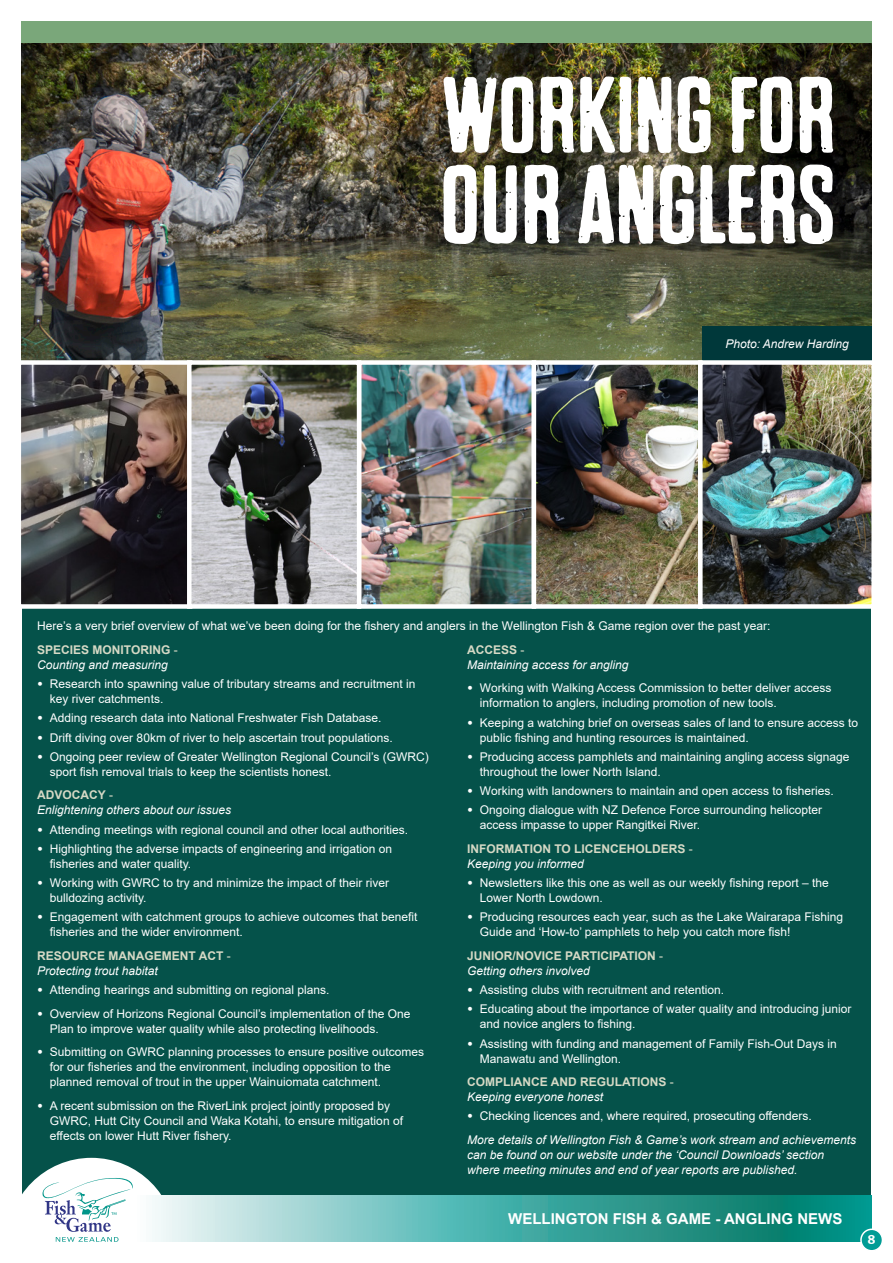
<style>
.page{position:relative;width:893px;height:1263px;background:#fff}
.page>*{position:absolute;margin:0;border:0;box-sizing:border-box;transform-origin:0 0}
.t1{font:112.5px "Dharma Gothic P";color:#fff}
.t2{font:108.75px "Dharma Gothic P";color:#fff}
.t3{font:700 15px "Arial";color:#fff}
.t4{font:13.5px "Meta Bold LF";color:#fff}
.t5{font:12px/15px "Arial";color:#fff}
.photo_quote{font:italic 12px/15px "Arial";color:#fff}
.t6{font:700 12px/15px "Arial";color:#d6d9c5}
.s1{font-weight:700;font-style:normal;color:#d6d9c5}
.s2{font-style:normal;color:#d6d9c5}
.s3{font-weight:900}
.s4{font-weight:400}
.s5{font-weight:400;font-style:italic;color:#fff}
</style>
<div class="page">
<div style="left:22px;top:555px;width:849px;height:655px;background:#05524a"></div>
<img style="left:21px;top:43px;width:851px;height:317px">
<div style="left:703px;top:326px;width:169px;height:34px;background:#00383a"></div>
<img style="left:22px;top:365px;width:849px;height:239px">
<div style="left:357px;top:360px;width:179px;height:249px;border:4px solid #fff"></div>
<div style="left:17px;top:360px;width:175px;height:249px;border:4px solid #fff"></div>
<div style="left:532px;top:360px;width:171px;height:249px;border:4px solid #fff"></div>
<div style="left:698px;top:360px;width:178px;height:249px;border:4px solid #fff"></div>
<div style="left:187px;top:360px;width:174px;height:249px;border:4px solid #fff"></div>
<div style="left:21px;top:21px;width:851px;height:22px;background:#7aa77a"></div>
<svg style="left:171px;top:1196px;width:701px;height:46px;background:#56b0a9"></svg>
<svg style="left:22px;top:1158px;width:149px;height:84px"></svg>
<div style="left:861px;top:1229px;width:21px;height:22px;background:#009c95;border-radius:50%"></div>
<div style="left:860px;top:1228px;width:23px;height:23px;border:2px solid #fff;border-radius:50%"></div>
<p class="t2" style="left:443px;top:59px;width:395px">WORKING FOR</p>
<p class="t1" style="left:440px;top:147px;width:397px">OUR ANGLERS</p>
<p class="photo_quote" style="left:725px;top:336px;width:125px">Photo: Andrew Harding</p>
<p class="t5" style="left:37px;top:618px;width:735px">Here’s a very brief overview of what we’ve been doing for the fishery and anglers in the Wellington Fish &amp; Game region over the past year:</p>
<p class="photo_quote" style="left:37px;top:642px;width:142px"><span class="s1">SPECIES MONITORING</span> <span class="s2">-<br></span>Counting and measuring</p>
<p class="t5" style="left:50px;top:676px;width:367px;text-indent:-13px"><span class="s3">•</span> Research into spawning value of tributary streams and recruitment in key river catchments.</p>
<p class="t5" style="left:37px;top:710px;width:346px"><span class="s3">•</span> Adding research data into National Freshwater Fish Database.</p>
<p class="t5" style="left:37px;top:730px;width:357px"><span class="s3">•</span> Drift diving over 80km of river to help ascertain trout populations.</p>
<p class="t5" style="left:50px;top:749px;width:380px;text-indent:-13px"><span class="s3">•</span> Ongoing peer review of Greater Wellington Regional Council’s (GWRC) sport fish removal trials to keep the scientists honest.</p>
<p class="photo_quote" style="left:37px;top:788px;width:196px"><span class="s1">ADVOCACY</span> <span class="s2">-<br></span>Enlightening others about our issues</p>
<p class="t5" style="left:37px;top:822px;width:372px"><span class="s3">•</span> Attending meetings with regional council and other local authorities.</p>
<p class="t5" style="left:50px;top:841px;width:344px;text-indent:-13px"><span class="s3">•</span> Highlighting the adverse impacts of engineering and irrigation on fisheries and water quality.</p>
<p class="t5" style="left:50px;top:875px;width:341px;text-indent:-13px"><span class="s3">•</span> Working with GWRC to try and minimize the impact of their river bulldozing activity.</p>
<p class="t5" style="left:50px;top:909px;width:369px;text-indent:-13px"><span class="s3">•</span> Engagement with catchment groups to achieve outcomes that benefit fisheries and the wider environment.</p>
<p class="photo_quote" style="left:37px;top:948px;width:195px"><span class="s1">RESOURCE MANAGEMENT ACT</span> <span class="s2">-<br></span>Protecting trout habitat</p>
<p class="t5" style="left:37px;top:982px;width:294px"><span class="s3">•</span> Attending hearings and submitting on regional plans.</p>
<p class="t5" style="left:50px;top:1006px;width:362px;text-indent:-13px"><span class="s3">•</span> Overview of Horizons Regional Council’s implementation of the One<br>Plan to improve water quality while also protecting livelihoods.</p>
<p class="t5" style="left:50px;top:1044px;width:376px;text-indent:-13px"><span class="s3">•</span> Submitting on GWRC planning processes to ensure positive outcomes for our fisheries and the environment, including opposition to the planned removal of trout in the upper Wainuiomata catchment.</p>
<p class="t5" style="left:50px;top:1098px;width:355px;text-indent:-13px"><span class="s3">•</span> A recent submission on the RiverLink project jointly proposed by<br>GWRC, Hutt City Council and Waka Kotahi, to ensure mitigation of effects on lower Hutt River fishery.</p>
<p class="photo_quote" style="left:467px;top:642px;width:163px"><span class="s1">ACCESS</span> <span class="s2">-<br></span>Maintaining access for angling</p>
<p class="t5" style="left:480px;top:680px;width:353px;text-indent:-13px"><span class="s3">•</span> Working with Walking Access Commission to better deliver access information to anglers, including promotion of new tools.</p>
<p class="t5" style="left:480px;top:715px;width:380px;text-indent:-13px"><span class="s3">•</span> Keeping a watching brief on overseas sales of land to ensure access to public fishing and hunting resources is maintained.</p>
<p class="t5" style="left:480px;top:749px;width:371px;text-indent:-13px"><span class="s3">•</span> Producing access pamphlets and maintaining angling access signage throughout the lower North Island.</p>
<p class="t5" style="left:467px;top:783px;width:368px"><span class="s3">•</span> Working with landowners to maintain and open access to fisheries.</p>
<p class="t5" style="left:480px;top:802px;width:344px;text-indent:-13px"><span class="s3">•</span> Ongoing dialogue with NZ Defence Force surrounding helicopter access impasse to upper Rangitkei River.</p>
<p class="t6" style="left:467px;top:841px;width:227px">INFORMATION TO LICENCEHOLDERS <span class="s4">-<br></span><span class="s5">Keeping you informed</span></p>
<p class="t5" style="left:480px;top:875px;width:350px;text-indent:-13px"><span class="s3">•</span> Newsletters like this one as well as our weekly fishing report – the<br>Lower North Lowdown.</p>
<p class="t5" style="left:480px;top:909px;width:365px;text-indent:-13px"><span class="s3">•</span> Producing resources each year, such as the Lake Wairarapa Fishing<br>Guide and ‘How-to’ pamphlets to help you catch more fish!</p>
<p class="t6" style="left:467px;top:948px;width:198px">JUNIOR/NOVICE PARTICIPATION <span class="s4">-<br></span><span class="s5">Getting others involved</span></p>
<p class="t5" style="left:467px;top:982px;width:258px"><span class="s3">•</span> Assisting clubs with recruitment and retention.</p>
<p class="t5" style="left:480px;top:1001px;width:373px;text-indent:-13px"><span class="s3">•</span> Educating about the importance of water quality and introducing junior and novice anglers to fishing.</p>
<p class="t5" style="left:480px;top:1036px;width:358px;text-indent:-13px"><span class="s3">•</span> Assisting with funding and management of Family Fish-Out Days in<br>Manawatu and Wellington.</p>
<p class="t6" style="left:467px;top:1074px;width:208px">COMPLIANCE AND REGULATIONS <span class="s4">-<br></span><span class="s5">Keeping everyone honest</span></p>
<p class="t5" style="left:467px;top:1108px;width:346px"><span class="s3">•</span> Checking licences and, where required, prosecuting offenders.</p>
<p class="photo_quote" style="left:467px;top:1132px;width:391px">More details of Wellington Fish &amp; Game’s work stream and achievements can be found on our website under the ‘Council Downloads’ section where meeting minutes and end of year reports are published.</p>
<p class="t3" style="left:508px;top:1208px;width:336px">WELLINGTON FISH &amp; GAME - ANGLING NEWS</p>
<p class="t4" style="left:868px;top:1231px;width:9px">8</p>
</div>
